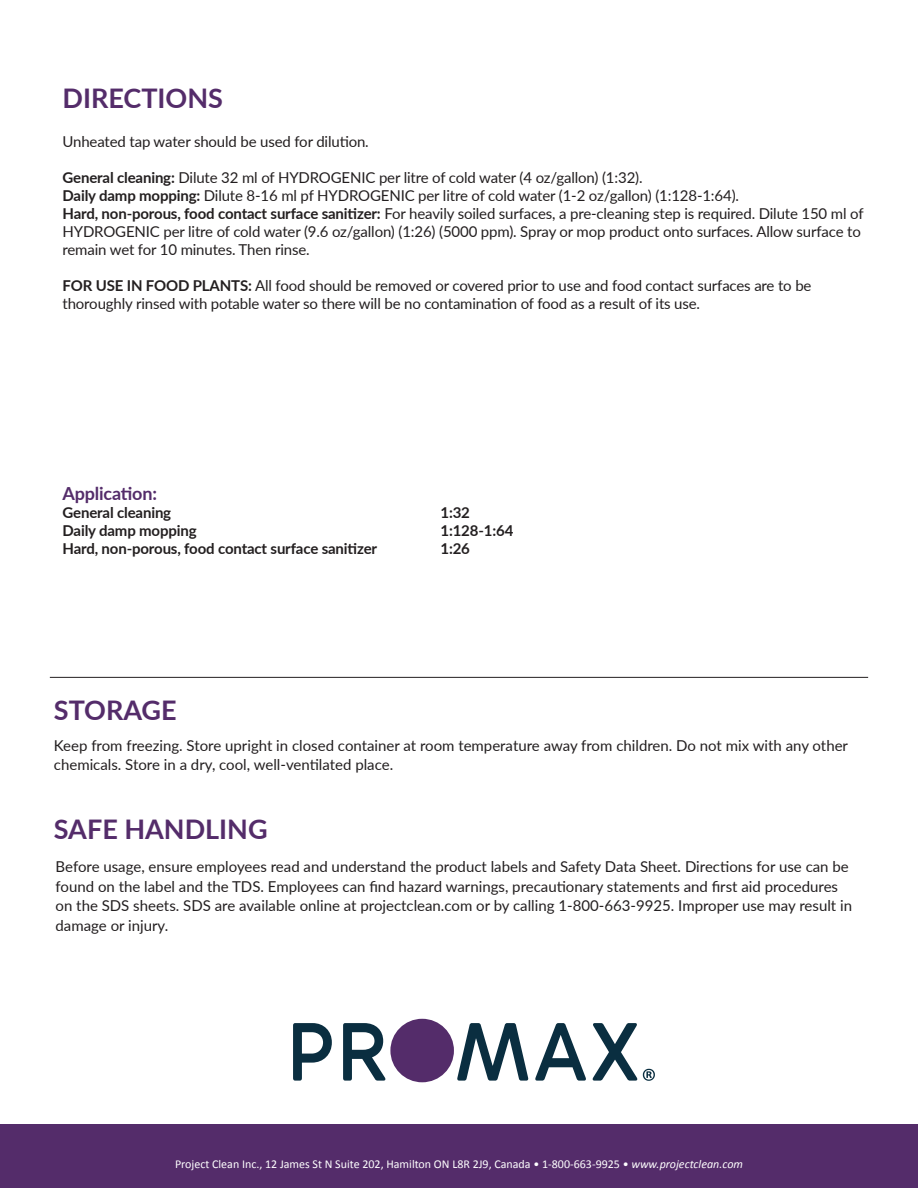
<style>
.page{position:relative;width:918px;height:1188px;background:#fff}
.page>*{position:absolute;margin:0;border:0;box-sizing:border-box;transform-origin:0 0}
.t1{font:700 27px "Lato";color:#542c6a}
.t2{font:700 18px "Lato";letter-spacing:-.01em;color:#542c6a}
.t3{font:15px/19.5px "Lato";letter-spacing:-.01em;color:#231f20}
.t4{font:700 15px "Lato";letter-spacing:-.01em;color:#231f20}
.t5{font:12px "Calibri";color:#fff}
.s1{font-weight:700}
.s2{font-style:italic}
</style>
<div class="page">
<hr style="left:50px;top:677px;width:818px;height:1px;background:#231f20">
<div style="left:0;top:1124px;width:918px;height:64px;background:#542c6a"></div>
<svg style="left:293px;top:1023px;width:39px;height:58px"></svg>
<svg style="left:343px;top:1023px;width:43px;height:58px"></svg>
<svg style="left:457px;top:1023px;width:72px;height:58px"></svg>
<svg style="left:535px;top:1023px;width:51px;height:58px"></svg>
<svg style="left:592px;top:1023px;width:63px;height:58px"></svg>
<div style="left:390px;top:1019px;width:64px;height:63px;background:#542c6a;border-radius:50%"></div>
<p class="t1" style="left:63px;top:78px;width:162px">DIRECTIONS</p>
<p class="t3" style="left:63px;top:131px;width:308px">Unheated tap water should be used for dilution.</p>
<p class="t3" style="left:63px;top:167px;width:582px"><span class="s1">General cleaning:</span> Dilute 32 ml of HYDROGENIC per litre of cold water (4 oz/gallon) (1:32).</p>
<p class="t3" style="left:63px;top:185px;width:678px"><span class="s1">Daily damp mopping:</span> Dilute 8-16 ml pf HYDROGENIC per litre of cold water (1-2 oz/gallon) (1:128-1:64).</p>
<p class="t3" style="left:63px;top:204px;width:803px;line-height:18px"><span class="s1">Hard, non-porous, food contact surface sanitizer:</span> For heavily soiled surfaces, a pre-cleaning step is required. Dilute 150 ml of<br>HYDROGENIC per litre of cold water (9.6 oz/gallon) (1:26) (5000 ppm). Spray or mop product onto surfaces. Allow surface to remain wet for 10 minutes. Then rinse.</p>
<p class="t3" style="left:63px;top:276px;width:751px;line-height:18px"><span class="s1">FOR USE IN FOOD PLANTS:</span> All food should be removed or covered prior to use and food contact surfaces are to be thoroughly rinsed with potable water so there will be no contamination of food as a result of its use.</p>
<p class="t2" style="left:63px;top:480px;width:96px">Application:</p>
<p class="t4" style="left:63px;top:502px;width:110px">General cleaning</p>
<p class="t4" style="left:440px;top:502px;width:31px">1:32</p>
<p class="t4" style="left:63px;top:520px;width:136px">Daily damp mopping</p>
<p class="t4" style="left:441px;top:520px;width:74px">1:128-1:64</p>
<p class="t4" style="left:63px;top:538px;width:316px">Hard, non-porous, food contact surface sanitizer</p>
<p class="t4" style="left:441px;top:538px;width:31px">1:26</p>
<p class="t1" style="left:54px;top:691px;width:124px">STORAGE</p>
<p class="t3" style="left:54px;top:735px;width:796px">Keep from freezing. Store upright in closed container at room temperature away from children. Do not mix with any other chemicals. Store in a dry, cool, well-ventilated place.</p>
<p class="t1" style="left:54px;top:810px;width:215px">SAFE HANDLING</p>
<p class="t3" style="left:56px;top:856px;width:798px">Before usage, ensure employees read and understand the product labels and Safety Data Sheet. Directions for use can be found on the label and the TDS. Employees can find hazard warnings, precautionary statements and first aid procedures on the SDS sheets. SDS are available online at projectclean.com or by calling 1-800-663-9925. Improper use may result in damage or injury.</p>
<p class="t5" style="left:175px;top:1157px;width:569px">Project Clean Inc., 12 James St N Suite 202, Hamilton ON L8R 2J9, Canada • 1-800-663-9925 • <span class="s2">www.projectclean.com</span></p>
</div>
